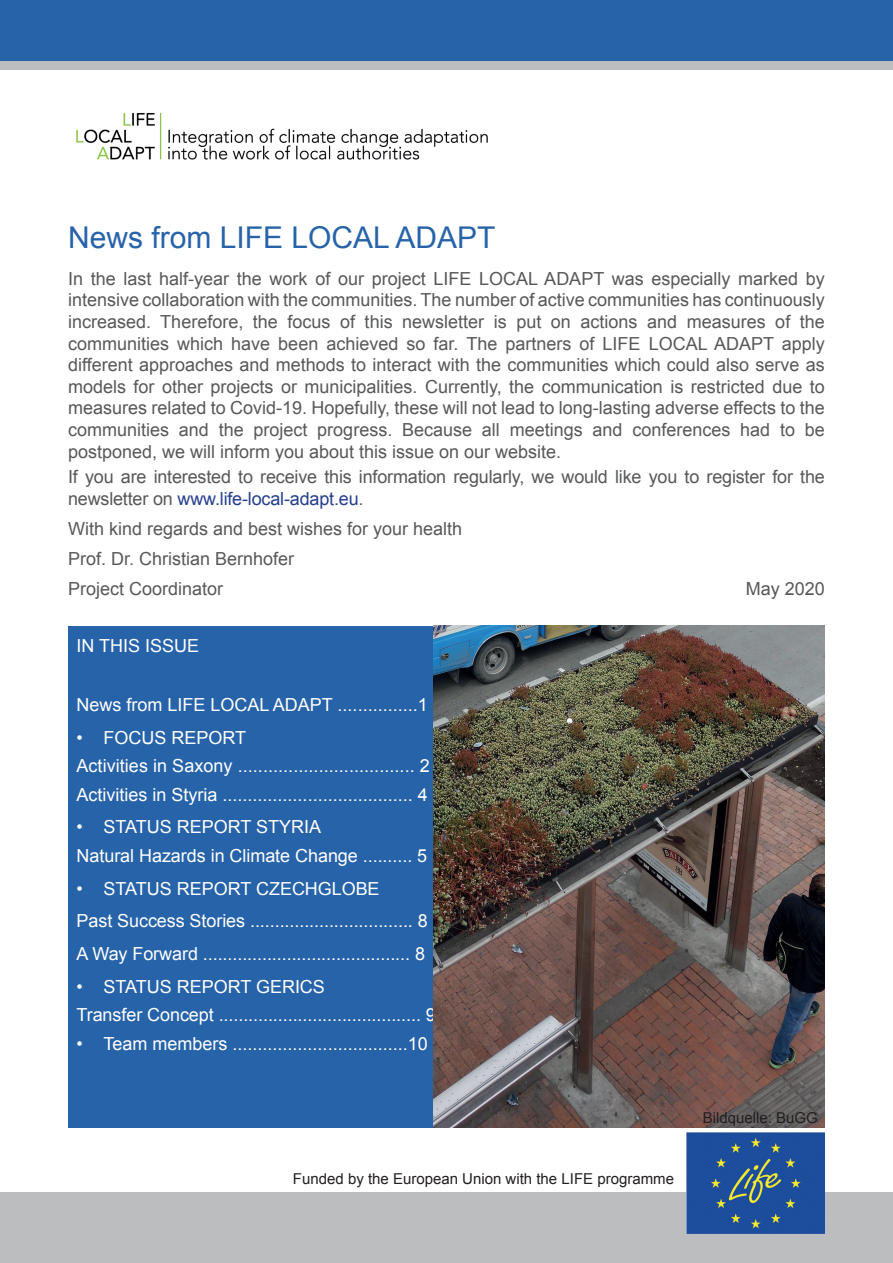
<style>
.page{position:relative;width:893px;height:1263px;background:#fff}
.page>*{position:absolute;margin:0;border:0;box-sizing:border-box;transform-origin:0 0}
.t1{font:30px "Arial";color:#2763a9}
.t2{font:18px/21.6px "Arial";color:#57585a}
.t3{font:18px/28.5px "Arial";color:#fff}
.t4{font:15px "Arial";color:#231f20}
.s1{color:#253f8e}
</style>
<div class="page">
<div style="left:0;top:0;width:893px;height:60px;background:#2763a9"></div>
<div style="left:0;top:61px;width:893px;height:9px;background:#bbbdbe"></div>
<div style="left:0;top:1193px;width:893px;height:70px;background:#bbbdbe"></div>
<div style="left:68px;top:626px;width:378px;height:502px;background:#2763a9"></div>
<img style="left:76px;top:112px;width:412px;height:48px">
<img style="left:686px;top:1133px;width:139px;height:100px">
<img style="left:434px;top:626px;width:391px;height:501px">
<h1 class="t1" style="left:68px;top:218px;width:429px">News from LIFE LOCAL ADAPT</h1>
<p class="t2" style="left:68px;top:268px;width:758px;text-align:justify">In the last half-year the work of our project LIFE LOCAL ADAPT was especially marked by intensive collaboration with the communities. The number of active communities has continuously increased. Therefore, the focus of this newsletter is put on actions and measures of the communities which have been achieved so far. The partners of LIFE LOCAL ADAPT apply different approaches and methods to interact with the communities which could also serve as models for other projects or municipalities. Currently, the communication is restricted due to measures related to Covid-19. Hopefully, these will not lead to long-lasting adverse effects to the communities and the project progress. Because all meetings and conferences had to be postponed, we will inform you about this issue on our website.</p>
<p class="t2" style="left:68px;top:466px;width:758px">If you are interested to receive this information regularly, we would like you to register for the newsletter on <span class="s1">www.life-local-adapt.eu</span>.</p>
<p class="t2" style="left:68px;top:514px;width:396px;line-height:30.2px">With kind regards and best wishes for your health<br>Prof. Dr. Christian Bernhofer<br>Project Coordinator</p>
<p class="t2" style="left:746px;top:578px;width:81px">May 2020</p>
<p class="t3" style="left:77px;top:632px;width:124px">IN THIS ISSUE</p>
<p class="t3" style="left:77px;top:690px;width:353px">News from LIFE LOCAL ADAPT ................1</p>
<p class="t3" style="left:77px;top:723px;width:355px">• FOCUS REPORT<br>Activities in Saxony ................................... 2<br>Activities in Styria ...................................... 4</p>
<p class="t3" style="left:77px;top:813px;width:352px">• STATUS REPORT STYRIA<br>Natural Hazards in Climate Change .......... 5</p>
<p class="t3" style="left:77px;top:872px;width:353px;line-height:32.7px">• STATUS REPORT CZECHGLOBE<br>Past Success Stories ................................. 8<br>A Way Forward .......................................... 8</p>
<p class="t3" style="left:77px;top:972px;width:361px">• STATUS REPORT GERICS<br>Transfer Concept ......................................... 9</p>
<p class="t3" style="left:77px;top:1029px;width:353px">• Team members ...................................10</p>
<p class="t4" style="left:293px;top:1168px;width:383px">Funded by the European Union with the LIFE programme</p>
<p class="t4" style="left:703px;top:1108px;width:117px">Bildquelle: BuGG</p>
</div>
